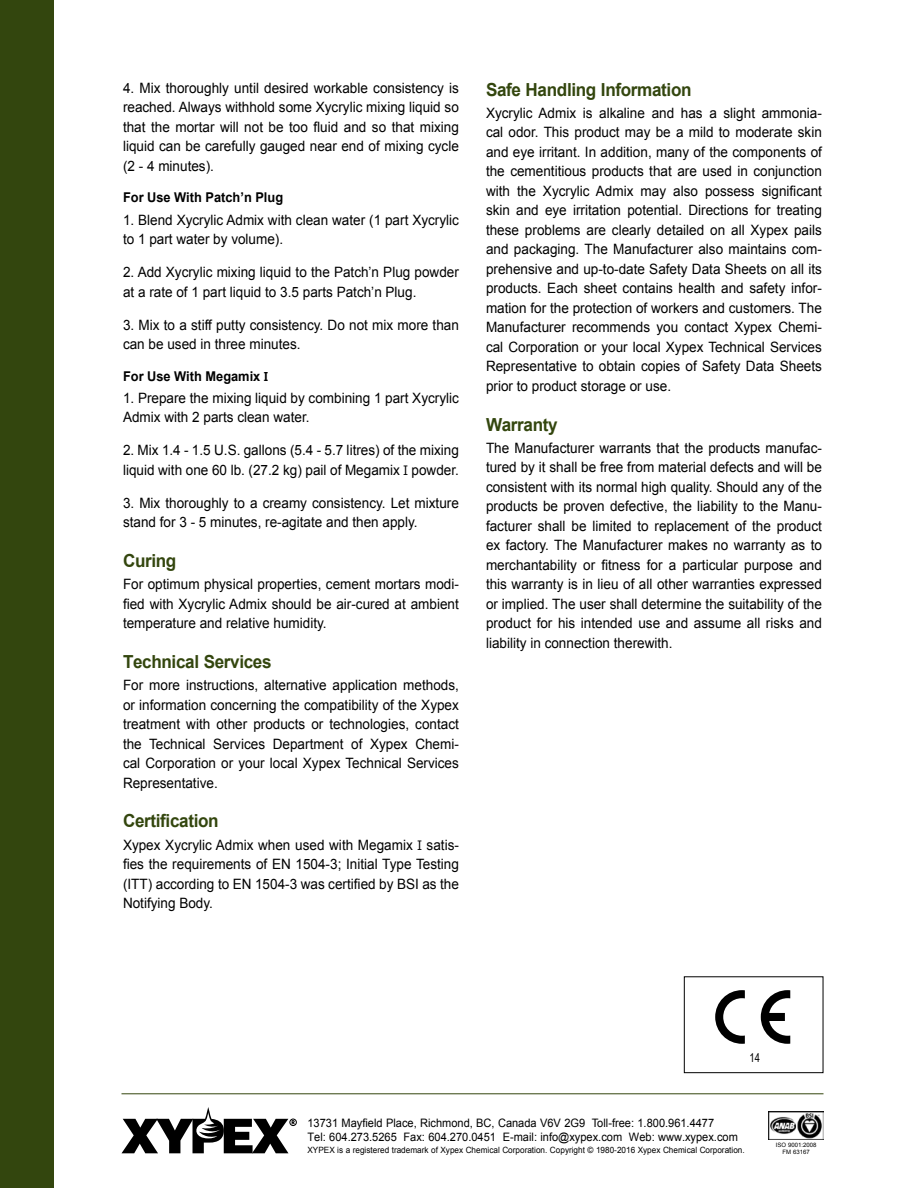
<style>
.page{position:relative;width:918px;height:1188px;background:#fff}
.page>*{position:absolute;margin:0;border:0;box-sizing:border-box;transform-origin:0 0}
.t1{font:700 18px "Arial";letter-spacing:-.02em;color:#33460e;scale:.95 1}
.t2{font:14.25px/19.5px "Arial";color:#000;text-align:justify;scale:.95 1}
.t3{font:700 13.5px "Arial";color:#000;scale:.95 1}
.t4{font:12.15px "Arial Narrow";color:#000;scale:.95 1}
.t5{font:11.7px/14.2px "Arial";color:#000;scale:.95 1}
.t6{font:8.7px "Arial";color:#000;scale:.95 1}
.t7{font:6px/6.8px "Arial";color:#000;text-align:center}
.s1{font-family:"Officina Sans"}
</style>
<div class="page">
<hr style="left:122px;top:1093px;width:702px;height:1px;background:#33460e">
<svg style="left:122px;top:1107px;width:175px;height:46px"></svg>
<div style="left:0;top:0;width:54px;height:1188px;background:#33460e"></div>
<img style="left:769px;top:1112px;width:55px;height:27px">
<div style="left:684px;top:976px;width:139px;height:97px;border:1px solid #000"></div>
<svg style="left:761px;top:990px;width:29px;height:54px"></svg>
<svg style="left:715px;top:990px;width:30px;height:54px"></svg>
<p class="t2" style="left:123px;top:78px;width:355px">4. Mix thoroughly until desired workable consistency is reached. Always withhold some Xycrylic mixing liquid so that the mortar will not be too fluid and so that mixing liquid can be carefully gauged near end of mixing cycle (2 - 4 minutes).</p>
<p class="t3" style="left:123px;top:189px;width:170px">For Use With Patch’n Plug</p>
<p class="t2" style="left:123px;top:210px;width:355px">1. Blend Xycrylic Admix with clean water (1 part Xycrylic to 1 part water by volume).</p>
<p class="t2" style="left:123px;top:262px;width:355px">2. Add Xycrylic mixing liquid to the Patch’n Plug powder at a rate of 1 part liquid to 3.5 parts Patch’n Plug.</p>
<p class="t2" style="left:123px;top:315px;width:355px">3. Mix to a stiff putty consistency. Do not mix more than can be used in three minutes.</p>
<p class="t3" style="left:123px;top:367px;width:155px">For Use With Megamix <span class="s1">I</span></p>
<p class="t2" style="left:123px;top:388px;width:355px">1. Prepare the mixing liquid by combining 1 part Xycrylic<br>Admix with 2 parts clean water.</p>
<p class="t2" style="left:123px;top:441px;width:355px">2. Mix 1.4 - 1.5 U.S. gallons (5.4 - 5.7 litres) of the mixing liquid with one 60 lb. (27.2 kg) pail of Megamix <span class="s1">I</span> powder.</p>
<p class="t2" style="left:123px;top:493px;width:355px">3. Mix thoroughly to a creamy consistency. Let mixture stand for 3 - 5 minutes, re-agitate and then apply.</p>
<p class="t1" style="left:123px;top:549px;width:58px">Curing</p>
<p class="t2" style="left:123px;top:575px;width:355px">For optimum physical properties, cement mortars modi&shy;fied with Xycrylic Admix should be air-cured at ambient temperature and relative humidity.</p>
<p class="t1" style="left:123px;top:650px;width:158px">Technical Services</p>
<p class="t2" style="left:123px;top:676px;width:355px">For more instructions, alternative application methods, or information concerning the compatibility of the Xypex treatment with other products or technologies, contact the Technical Services Department of Xypex Chemi&shy;cal Corporation or your local Xypex Technical Services Representative.</p>
<p class="t1" style="left:123px;top:809px;width:102px">Certification</p>
<p class="t2" style="left:123px;top:835px;width:355px">Xypex Xycrylic Admix when used with Megamix <span class="s1">I</span> satis&shy;fies the requirements of EN 1504-3; Initial Type Testing (ITT) according to EN 1504-3 was certified by BSI as the Notifying Body.</p>
<p class="t1" style="left:486px;top:77px;width:218px">Safe Handling Information</p>
<p class="t2" style="left:486px;top:103px;width:355px">Xycrylic Admix is alkaline and has a slight ammonia&shy;cal odor. This product may be a mild to moderate skin and eye irritant. In addition, many of the components of the cementitious products that are used in conjunction with the Xycrylic Admix may also possess significant skin and eye irritation potential. Directions for treating these problems are clearly detailed on all Xypex pails and packaging. The Manufacturer also maintains com&shy;prehensive and up-to-date Safety Data Sheets on all its products. Each sheet contains health and safety infor&shy;mation for the protection of workers and customers. The Manufacturer recommends you contact Xypex Chemi&shy;cal Corporation or your local Xypex Technical Services Representative to obtain copies of Safety Data Sheets prior to product storage or use.</p>
<p class="t1" style="left:486px;top:412px;width:77px">Warranty</p>
<p class="t2" style="left:486px;top:438px;width:355px">The Manufacturer warrants that the products manufac&shy;tured by it shall be free from material defects and will be consistent with its normal high quality. Should any of the products be proven defective, the liability to the Manu&shy;facturer shall be limited to replacement of the product ex factory. The Manufacturer makes no warranty as to merchantability or fitness for a particular purpose and this warranty is in lieu of all other warranties expressed or implied. The user shall determine the suitability of the product for his intended use and assume all risks and liability in connection therewith.</p>
<p class="t4" style="left:750px;top:1051px;width:13px">14</p>
<p class="t5" style="left:308px;top:1116px;width:455px">13731 Mayfield Place, Richmond, BC, Canada V6V 2G9 Toll-free: 1.800.961.4477<br>Tel: 604.273.5265 Fax: 604.270.0451 E-mail: info@xypex.com Web: www.xypex.com</p>
<p class="t6" style="left:308px;top:1145px;width:462px">XYPEX is a registered trademark of Xypex Chemical Corporation. Copyright © 1980-2016 Xypex Chemical Corporation.</p>
<p class="t7" style="left:776px;top:1142px;width:42px">ISO 9001:2008<br>FM 63167</p>
</div>
